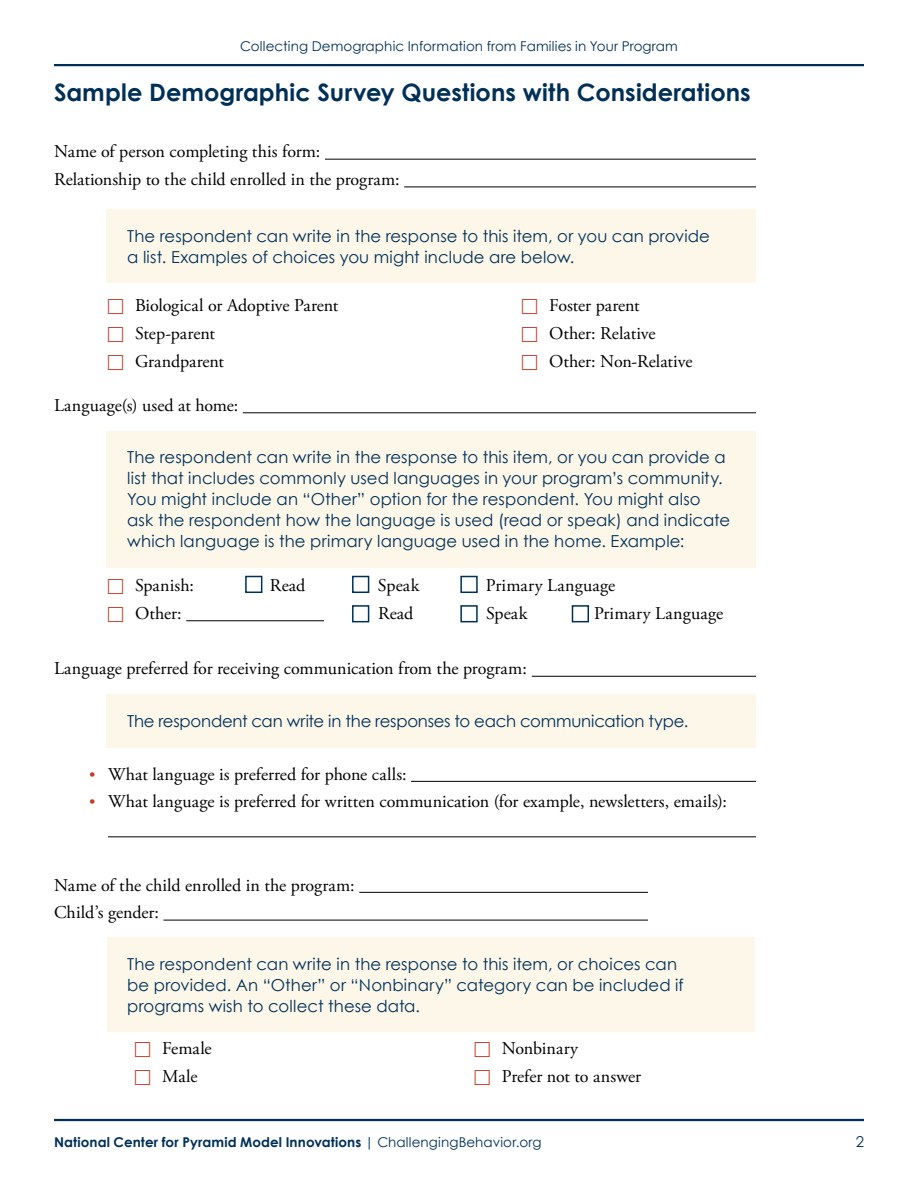
<style>
.page{position:relative;width:918px;height:1188px;background:#fff}
.page>*{position:absolute;margin:0;border:0;box-sizing:border-box;transform-origin:0 0}
.t1{font:700 24px "Century Gothic";letter-spacing:.005em;color:#003057}
.Paragraph{font:18px "Adobe Garamond Pro";color:#000}
.Paragraph-2{font:16.5px/21px "Century Gothic";letter-spacing:.005em;color:#003057}
.intro_paragraph{font:16.5px/21px "Century Gothic";letter-spacing:.005em;color:#003057}
.intro_paragraph-2{font:16.5px "Century Gothic";letter-spacing:-.015em;color:#003057}
.t2{font:15px "Century Gothic";color:#003057}
.t3{font:700 13.5px "Century Gothic";letter-spacing:.01em;color:#003057}
.t4{font:13.5px "Century Gothic";letter-spacing:.01em;color:#003057}
.s1{font-family:"Century Gothic";font-size:15px;color:#c33b26}
.s2{font-weight:400}
</style>
<div class="page">
<hr style="left:54px;top:64px;width:810px;height:2px;background:#003057">
<hr style="left:54px;top:1119px;width:810px;height:2px;background:#003057">
<hr style="left:325px;top:159px;width:431px;height:1px;background:#000">
<hr style="left:404px;top:186px;width:352px;height:1px;background:#000">
<div style="left:107px;top:209px;width:649px;height:74px;background:#fdf7ea"></div>
<hr style="left:243px;top:412px;width:513px;height:1px;background:#000">
<div style="left:107px;top:431px;width:649px;height:136px;background:#fdf7ea"></div>
<div style="left:245px;top:576px;width:17px;height:17px;border:2px solid #003057"></div>
<div style="left:352px;top:576px;width:17px;height:17px;border:2px solid #003057"></div>
<div style="left:460px;top:576px;width:18px;height:17px;border:2px solid #003057"></div>
<div style="left:352px;top:605px;width:17px;height:17px;border:2px solid #003057"></div>
<div style="left:460px;top:605px;width:18px;height:17px;border:2px solid #003057"></div>
<div style="left:572px;top:605px;width:17px;height:17px;border:2px solid #003057"></div>
<hr style="left:186px;top:620px;width:138px;height:1px;background:#000">
<hr style="left:532px;top:676px;width:224px;height:1px;background:#000">
<div style="left:107px;top:694px;width:649px;height:54px;background:#fdf7ea"></div>
<hr style="left:411px;top:781px;width:345px;height:1px;background:#000">
<hr style="left:108px;top:836px;width:648px;height:1px;background:#000">
<hr style="left:359px;top:892px;width:289px;height:1px;background:#000">
<hr style="left:163px;top:920px;width:485px;height:1px;background:#000">
<div style="left:107px;top:937px;width:648px;height:95px;background:#fdf7ea"></div>
<p class="t4" style="left:240px;top:36px;width:439px">Collecting Demographic Information from Families in Your Program</p>
<h2 class="t1" style="left:54px;top:74px;width:698px">Sample Demographic Survey Questions with Considerations</h2>
<p class="Paragraph" style="left:54px;top:141px;width:268px">Name of person completing this form:</p>
<p class="Paragraph" style="left:54px;top:169px;width:347px">Relationship to the child enrolled in the program:</p>
<p class="intro_paragraph" style="left:127px;top:225px;width:584px">The respondent can write in the response to this item, or you can provide a list. Examples of choices you might include are below.</p>
<p class="Paragraph" style="left:135px;top:295px;width:205px">Biological or Adoptive Parent</p>
<p class="Paragraph" style="left:135px;top:323px;width:81px">Step-parent</p>
<p class="Paragraph" style="left:135px;top:350px;width:91px">Grandparent</p>
<p class="Paragraph" style="left:549px;top:295px;width:92px">Foster parent</p>
<p class="Paragraph" style="left:549px;top:323px;width:108px">Other: Relative</p>
<p class="Paragraph" style="left:549px;top:350px;width:145px">Other: Non-Relative</p>
<p class="Paragraph" style="left:54px;top:394px;width:186px">Language(s) used at home:</p>
<p class="Paragraph-2" style="left:127px;top:447px;width:605px">The respondent can write in the response to this item, or you can provide a list that includes commonly used languages in your program’s community.<br>You might include an “Other” option for the respondent. You might also ask the respondent how the language is used (read or speak) and indicate which language is the primary language used in the home. Example:</p>
<p class="Paragraph" style="left:135px;top:575px;width:61px">Spanish:</p>
<p class="Paragraph" style="left:270px;top:575px;width:37px">Read</p>
<p class="Paragraph" style="left:378px;top:575px;width:43px">Speak</p>
<p class="Paragraph" style="left:486px;top:575px;width:131px">Primary Language</p>
<p class="Paragraph" style="left:135px;top:602px;width:48px">Other:</p>
<p class="Paragraph" style="left:378px;top:602px;width:37px">Read</p>
<p class="Paragraph" style="left:486px;top:602px;width:43px">Speak</p>
<p class="Paragraph" style="left:594px;top:602px;width:131px">Primary Language</p>
<p class="Paragraph" style="left:54px;top:658px;width:474px">Language preferred for receiving communication from the program:</p>
<p class="intro_paragraph-2" style="left:127px;top:709px;width:563px">The respondent can write in the responses to each communication type.</p>
<p class="Paragraph" style="left:88px;top:763px;width:320px"><span class="s1">•</span> What language is preferred for phone calls:</p>
<p class="Paragraph" style="left:88px;top:791px;width:641px"><span class="s1">•</span> What language is preferred for written communication (for example, newsletters, emails):</p>
<p class="Paragraph" style="left:54px;top:874px;width:302px">Name of the child enrolled in the program:</p>
<p class="Paragraph" style="left:54px;top:902px;width:106px">Child’s gender:</p>
<p class="intro_paragraph" style="left:127px;top:953px;width:558px">The respondent can write in the response to this item, or choices can be provided. An “Other” or “Nonbinary” category can be included if programs wish to collect these data.</p>
<p class="Paragraph" style="left:162px;top:1038px;width:51px">Female</p>
<p class="Paragraph" style="left:162px;top:1065px;width:37px">Male</p>
<p class="Paragraph" style="left:502px;top:1038px;width:78px">Nonbinary</p>
<p class="Paragraph" style="left:502px;top:1065px;width:141px">Prefer not to answer</p>
<p class="t3" style="left:54px;top:1132px;width:489px">National Center for Pyramid Model Innovations <span class="s2">| ChallengingBehavior.org</span></p>
<p class="t2" style="left:856px;top:1131px;width:10px">2</p>
</div>
